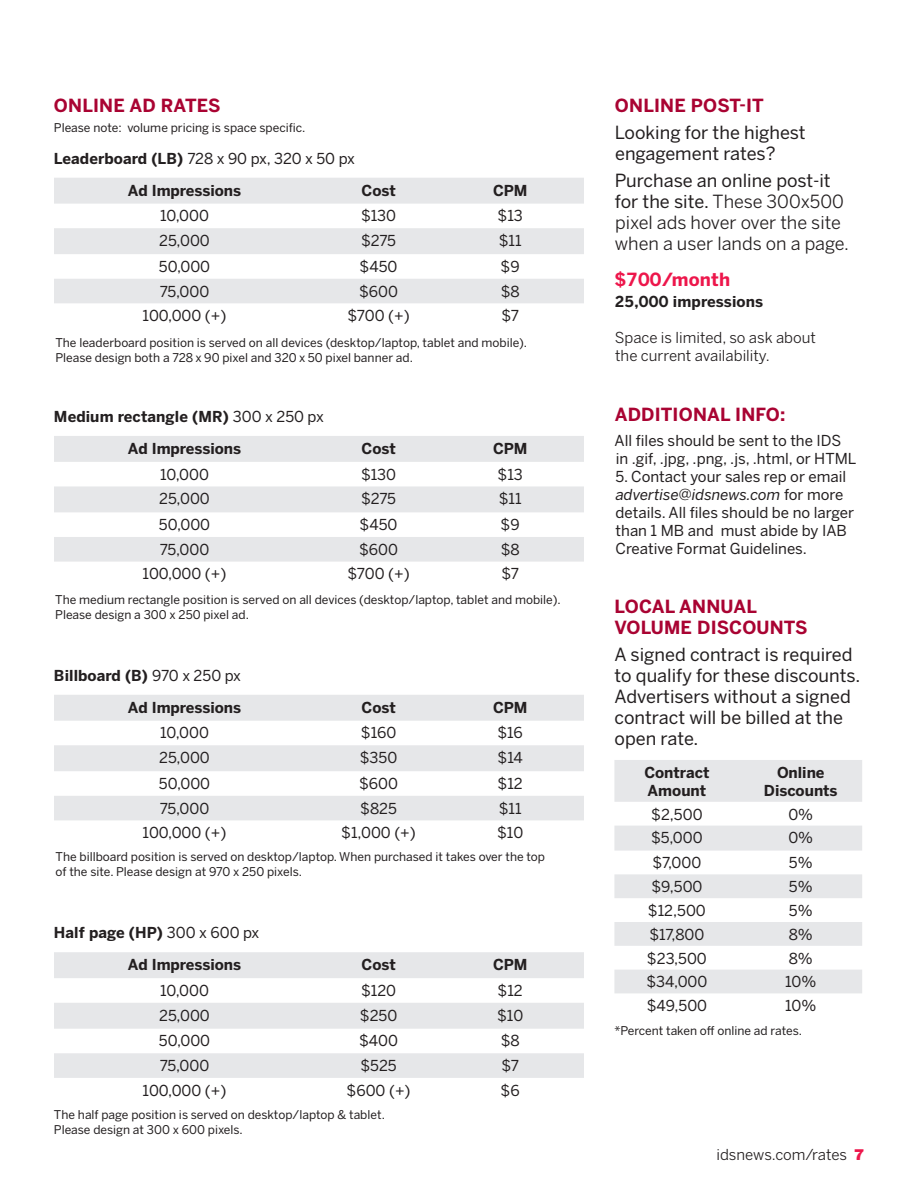
<style>
.page{position:relative;width:918px;height:1188px;background:#fff}
.page>*{position:absolute;margin:0;border:0;box-sizing:border-box;transform-origin:0 0}
.t1{font:18px/21px "Benton Sans";color:#231f20}
.t2{font:18px/21px "Benton Sans";color:#231f20}
.t3{font:700 18px/21px "Benton Sans";letter-spacing:.01em;color:#a90332}
.t4{font:700 18px "Benton Sans";letter-spacing:.01em;color:#ed164b}
.t5{font:15px/18px "Benton Sans";color:#231f20}
.t6{font:700 15px/18px "Benton Sans";color:#231f20}
.t7{font:15px/18px "Benton Sans";color:#231f20}
.t8{font:12px/15px "Benton Sans";color:#231f20}
.s1{font-weight:700}
.s2{font-weight:400}
.s3{font-style:inherit}
.s4{font-style:italic}
.s5{font-family:"Boomer";font-weight:900;color:#ed164b}
</style>
<div class="page">
<svg style="left:54px;top:952px;width:530px;height:126px;fill:#e6e7e9"></svg>
<svg style="left:54px;top:178px;width:530px;height:125px;fill:#e6e7e9"></svg>
<svg style="left:54px;top:436px;width:530px;height:126px;fill:#e6e7e9"></svg>
<svg style="left:54px;top:695px;width:530px;height:125px;fill:#e6e7e9"></svg>
<svg style="left:614px;top:760px;width:248px;height:233px;fill:#e6e7e9"></svg>
<p class="t3" style="left:54px;top:97px;width:168px">ONLINE AD RATES</p>
<p class="t8" style="left:54px;top:122px;width:253px">Please note: volume pricing is space specific.</p>
<p class="t5" style="left:54px;top:151px;width:303px"><span class="s1">Leaderboard (LB)</span> 728 x 90 px, 320 x 50 px</p>
<p class="t6" style="left:128px;top:182px;width:115px">Ad Impressions</p>
<p class="t6" style="left:362px;top:182px;width:36px">Cost</p>
<p class="t6" style="left:493px;top:182px;width:36px">CPM</p>
<p class="t5" style="left:160px;top:208px;width:50px">10,000</p>
<p class="t5" style="left:361px;top:208px;width:37px">$130</p>
<p class="t5" style="left:498px;top:208px;width:27px">$13</p>
<p class="t5" style="left:159px;top:233px;width:52px">25,000</p>
<p class="t5" style="left:361px;top:233px;width:37px">$275</p>
<p class="t5" style="left:499px;top:233px;width:24px">$11</p>
<p class="t5" style="left:159px;top:259px;width:53px">50,000</p>
<p class="t5" style="left:360px;top:259px;width:39px">$450</p>
<p class="t5" style="left:501px;top:259px;width:21px">$9</p>
<p class="t5" style="left:160px;top:283px;width:51px">75,000</p>
<p class="t5" style="left:359px;top:283px;width:40px">$600</p>
<p class="t5" style="left:501px;top:283px;width:21px">$8</p>
<p class="t5" style="left:143px;top:308px;width:85px">100,000 (+)</p>
<p class="t5" style="left:347px;top:308px;width:64px">$700 (+)</p>
<p class="t5" style="left:501px;top:308px;width:19px">$7</p>
<p class="t8" style="left:55px;top:336px;width:473px">The leaderboard position is served on all devices (desktop/laptop, tablet and mobile).<br>Please design both a 728 x 90 pixel and 320 x 50 pixel banner ad.</p>
<p class="t6" style="left:54px;top:409px;width:271px">Medium rectangle (MR) <span class="s2">300 x 250 px</span></p>
<p class="t6" style="left:128px;top:441px;width:115px">Ad Impressions</p>
<p class="t6" style="left:362px;top:441px;width:36px">Cost</p>
<p class="t6" style="left:493px;top:441px;width:36px">CPM</p>
<p class="t5" style="left:160px;top:467px;width:50px">10,000</p>
<p class="t5" style="left:361px;top:467px;width:37px">$130</p>
<p class="t5" style="left:498px;top:467px;width:27px">$13</p>
<p class="t5" style="left:159px;top:491px;width:52px">25,000</p>
<p class="t5" style="left:361px;top:491px;width:37px">$275</p>
<p class="t5" style="left:499px;top:491px;width:24px">$11</p>
<p class="t5" style="left:159px;top:517px;width:53px">50,000</p>
<p class="t5" style="left:360px;top:517px;width:39px">$450</p>
<p class="t5" style="left:501px;top:517px;width:21px">$9</p>
<p class="t5" style="left:160px;top:542px;width:51px">75,000</p>
<p class="t5" style="left:359px;top:542px;width:40px">$600</p>
<p class="t5" style="left:501px;top:542px;width:21px">$8</p>
<p class="t5" style="left:143px;top:566px;width:85px">100,000 (+)</p>
<p class="t5" style="left:347px;top:566px;width:64px">$700 (+)</p>
<p class="t5" style="left:501px;top:566px;width:19px">$7</p>
<p class="t8" style="left:55px;top:593px;width:507px">The medium rectangle position is served on all devices (desktop/laptop, tablet and mobile).<br>Please design a 300 x 250 pixel ad.</p>
<p class="t6" style="left:54px;top:668px;width:189px">Billboard (B) <span class="s2">970 x 250 px</span></p>
<p class="t6" style="left:128px;top:700px;width:115px">Ad Impressions</p>
<p class="t6" style="left:362px;top:700px;width:36px">Cost</p>
<p class="t6" style="left:493px;top:700px;width:36px">CPM</p>
<p class="t5" style="left:160px;top:725px;width:50px">10,000</p>
<p class="t5" style="left:361px;top:725px;width:37px">$160</p>
<p class="t5" style="left:497px;top:725px;width:27px">$16</p>
<p class="t5" style="left:159px;top:750px;width:52px">25,000</p>
<p class="t5" style="left:360px;top:750px;width:39px">$350</p>
<p class="t5" style="left:498px;top:750px;width:27px">$14</p>
<p class="t5" style="left:159px;top:776px;width:53px">50,000</p>
<p class="t5" style="left:359px;top:776px;width:40px">$600</p>
<p class="t5" style="left:498px;top:776px;width:27px">$12</p>
<p class="t5" style="left:160px;top:801px;width:51px">75,000</p>
<p class="t5" style="left:360px;top:801px;width:38px">$825</p>
<p class="t5" style="left:499px;top:801px;width:24px">$11</p>
<p class="t5" style="left:143px;top:825px;width:85px">100,000 (+)</p>
<p class="t5" style="left:341px;top:825px;width:76px">$1,000 (+)</p>
<p class="t5" style="left:497px;top:825px;width:28px">$10</p>
<p class="t8" style="left:56px;top:851px;width:491px">The billboard position is served on desktop/laptop. When purchased it takes over the top of the site. Please design at 970 x 250 pixels.</p>
<p class="t6" style="left:128px;top:919px;width:133px;line-height:31.7px;text-indent:-74px">Half page (HP) <span class="s2">300 x 600 px<br></span>Ad Impressions</p>
<p class="t6" style="left:362px;top:957px;width:36px">Cost</p>
<p class="t6" style="left:493px;top:957px;width:36px">CPM</p>
<p class="t5" style="left:160px;top:983px;width:50px">10,000</p>
<p class="t5" style="left:361px;top:983px;width:37px">$120</p>
<p class="t5" style="left:498px;top:983px;width:27px">$12</p>
<p class="t5" style="left:159px;top:1007px;width:52px">25,000</p>
<p class="t5" style="left:360px;top:1007px;width:39px">$250</p>
<p class="t5" style="left:497px;top:1007px;width:28px">$10</p>
<p class="t5" style="left:159px;top:1033px;width:53px">50,000</p>
<p class="t5" style="left:359px;top:1033px;width:40px">$400</p>
<p class="t5" style="left:501px;top:1033px;width:21px">$8</p>
<p class="t5" style="left:160px;top:1058px;width:51px">75,000</p>
<p class="t5" style="left:360px;top:1058px;width:38px">$525</p>
<p class="t5" style="left:501px;top:1058px;width:19px">$7</p>
<p class="t5" style="left:143px;top:1083px;width:85px">100,000 (+)</p>
<p class="t5" style="left:347px;top:1083px;width:65px">$600 (+)</p>
<p class="t5" style="left:501px;top:1083px;width:21px">$6</p>
<p class="t8" style="left:54px;top:1108px;width:332px">The half page position is served on desktop/laptop &amp; tablet.<br>Please design at 300 x 600 pixels.</p>
<p class="t3" style="left:615px;top:97px;width:150px">ONLINE POST-IT</p>
<p class="t1" style="left:615px;top:124px;width:192px">Looking for the highest engagement rates?</p>
<p class="t2" style="left:615px;top:171px;width:236px"><span class="s3">Purchase an online post-it for the site.</span> These 300x500 pixel ads hover over the site when a user lands on a page.</p>
<p class="t4" style="left:614px;top:273px;width:117px">$700/month</p>
<p class="t6" style="left:615px;top:294px;width:150px">25,000 impressions</p>
<p class="t7" style="left:615px;top:329px;width:203px">Space is limited, so ask about the current availability.</p>
<p class="t3" style="left:615px;top:405px;width:172px">ADDITIONAL INFO:</p>
<p class="t5" style="left:615px;top:433px;width:243px">All files should be sent to the IDS in .gif, .jpg, .png, .js, .html, or HTML</p>
<p class="t5" style="left:615px;top:469px;width:240px">5. Contact your sales rep or email <span class="s4">advertise@idsnews.com</span> for more details. All files should be no larger than 1 MB and must abide by IAB<br>Creative Format Guidelines.</p>
<p class="t3" style="left:615px;top:598px;width:195px">LOCAL ANNUAL<br>VOLUME DISCOUNTS</p>
<p class="t1" style="left:615px;top:646px;width:247px">A signed contract is required to qualify for these discounts.<br>Advertisers without a signed contract will be billed at the open rate.</p>
<p class="t6" style="left:644px;top:765px;width:67px">Contract<br>Amount</p>
<p class="t6" style="left:764px;top:765px;width:75px;text-align:center">Online<br>Discounts</p>
<p class="t5" style="left:651px;top:807px;width:53px">$2,500</p>
<p class="t5" style="left:788px;top:807px;width:26px">0%</p>
<p class="t5" style="left:651px;top:830px;width:53px">$5,000</p>
<p class="t5" style="left:788px;top:830px;width:26px">0%</p>
<p class="t5" style="left:653px;top:855px;width:50px">$7,000</p>
<p class="t5" style="left:789px;top:855px;width:25px">5%</p>
<p class="t5" style="left:651px;top:879px;width:53px">$9,500</p>
<p class="t5" style="left:789px;top:879px;width:25px">5%</p>
<p class="t5" style="left:648px;top:903px;width:59px">$12,500</p>
<p class="t5" style="left:789px;top:903px;width:25px">5%</p>
<p class="t5" style="left:649px;top:927px;width:57px">$17,800</p>
<p class="t5" style="left:789px;top:927px;width:26px">8%</p>
<p class="t5" style="left:647px;top:951px;width:61px">$23,500</p>
<p class="t5" style="left:789px;top:951px;width:26px">8%</p>
<p class="t5" style="left:646px;top:974px;width:63px">$34,000</p>
<p class="t5" style="left:785px;top:974px;width:33px">10%</p>
<p class="t5" style="left:647px;top:998px;width:62px">$49,500</p>
<p class="t5" style="left:785px;top:998px;width:33px">10%</p>
<p class="t8" style="left:614px;top:1024px;width:189px">*Percent taken off online ad rates.</p>
<p class="t7" style="left:716px;top:1145px;width:149px">idsnews.com/rates <span class="s5">7</span></p>
</div>
